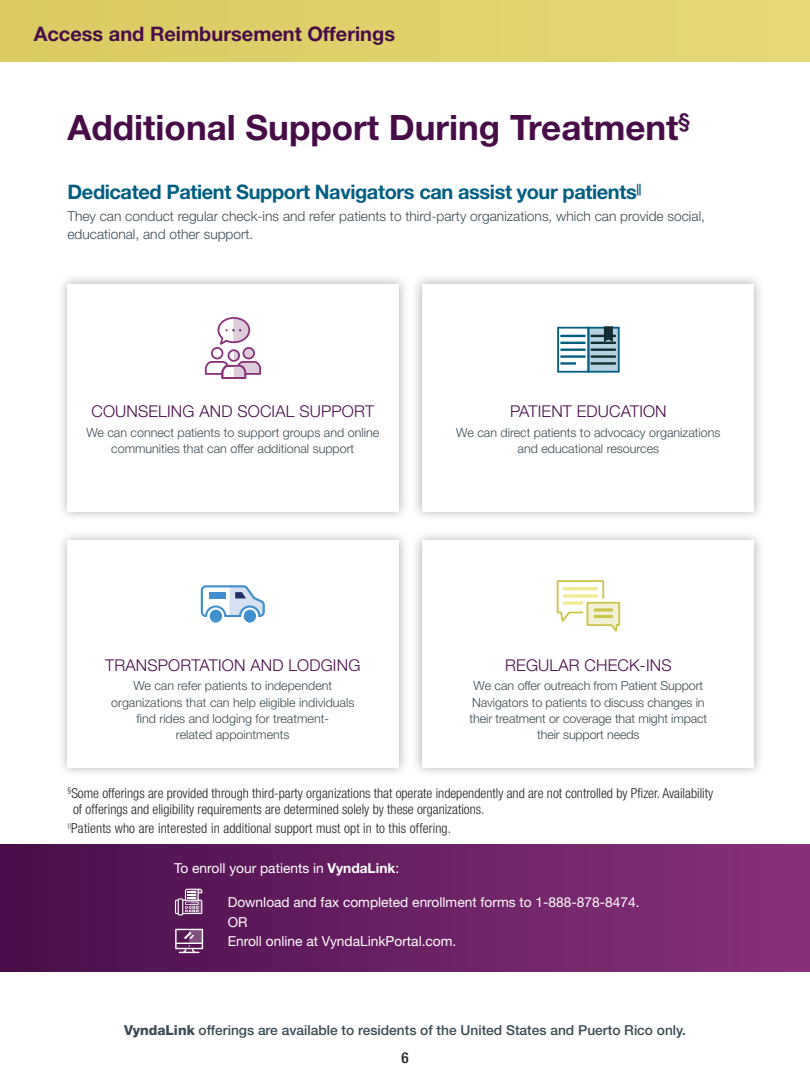
<style>
.page{position:relative;width:810px;height:1080px;background:#fff}
.page>*{position:absolute;margin:0;border:0;box-sizing:border-box;transform-origin:0 0}
.t1{font:700 35px "Helvetica Neue LT Pro";color:#480c49}
.Subhead{font:700 20px "Helvetica Neue LT Pro";letter-spacing:-.02em;color:#005e82}
.t2{font:700 20px "Helvetica Neue LT Pro";color:#480c49}
.Sub-Subhead{font:300 16.25px "Helvetica Neue LT Pro";letter-spacing:.01em;color:#480c49}
.t3{font:500 condensed 15px "Helvetica Neue LT Pro";color:#231f20}
.Reference_Footnote_C{font:300 condensed 13.75px/16.2px "Helvetica Neue LT Pro";color:#231f20}
.t4{font:13.75px/19.5px "Helvetica Neue LT Pro";color:#fff}
.Body_Copy{font:300 13.75px/17.5px "Helvetica Neue LT Pro";color:#3a4b54}
.t5{font:500 13.75px "Helvetica Neue LT Pro";color:#3a4b54}
.Body_Copy-2{font:300 12.5px/16.2px "Helvetica Neue LT Pro";color:#3a4b54;text-align:center}
.s1{font-weight:700}
.s2{font-weight:800}
</style>
<div class="page">
<div style="left:0;top:845px;width:810px;height:126px;background:linear-gradient(to right,#470f4b,#8a327a)"></div>
<div style="left:175px;top:929px;width:28px;height:20px;border:1px solid #fff"></div>
<svg style="left:176px;top:930px;width:26px;height:24px"></svg>
<svg style="left:175px;top:889px;width:27px;height:26px"></svg>
<div style="left:0;top:0;width:810px;height:62px;background:#dfd26b"></div>
<div style="left:57px;top:274px;width:353px;height:248px;background:#231f20;opacity:.35"></div>
<div style="left:68px;top:284px;width:331px;height:228px;background:#fff"></div>
<div style="left:57px;top:530px;width:353px;height:248px;background:#231f20;opacity:.35"></div>
<div style="left:68px;top:540px;width:331px;height:228px;background:#fff"></div>
<div style="left:412px;top:274px;width:352px;height:248px;background:#231f20;opacity:.35"></div>
<div style="left:422px;top:284px;width:332px;height:228px;background:#fff"></div>
<div style="left:412px;top:530px;width:352px;height:248px;background:#231f20;opacity:.35"></div>
<div style="left:422px;top:540px;width:332px;height:228px;background:#fff"></div>
<svg style="left:204px;top:317px;width:58px;height:62px"></svg>
<div style="left:210px;top:610px;width:12px;height:13px;background:#3f90cd;border-radius:50%"></div>
<div style="left:244px;top:610px;width:12px;height:13px;background:#3f90cd;border-radius:50%"></div>
<svg style="left:201px;top:585px;width:64px;height:32px"></svg>
<div style="left:209px;top:592px;width:17px;height:6px;background:#3f90cd"></div>
<div style="left:588px;top:328px;width:31px;height:44px;background:#b7d0e0"></div>
<div style="left:557px;top:327px;width:32px;height:46px;border:2px solid #005e82"></div>
<div style="left:588px;top:327px;width:32px;height:46px;border:2px solid #005e82"></div>
<svg style="left:604px;top:326px;width:9px;height:16px"></svg>
<hr style="left:560px;top:335px;width:26px;height:2px;background:#005e82">
<hr style="left:560px;top:342px;width:26px;height:2px;background:#005e82">
<hr style="left:560px;top:349px;width:26px;height:2px;background:#005e82">
<hr style="left:560px;top:355px;width:26px;height:3px;background:#005e82">
<hr style="left:560px;top:362px;width:16px;height:3px;background:#005e82">
<hr style="left:591px;top:335px;width:25px;height:2px;background:#122d33">
<hr style="left:591px;top:342px;width:25px;height:2px;background:#122d33">
<hr style="left:591px;top:349px;width:25px;height:2px;background:#122d33">
<hr style="left:591px;top:355px;width:25px;height:3px;background:#122d33">
<hr style="left:591px;top:362px;width:25px;height:3px;background:#122d33">
<svg style="left:556px;top:580px;width:65px;height:52px"></svg>
<hr style="left:563px;top:587px;width:35px;height:3px;background:#efe990">
<hr style="left:563px;top:594px;width:35px;height:3px;background:#efe990">
<hr style="left:563px;top:602px;width:20px;height:3px;background:#efe990">
<hr style="left:594px;top:608px;width:19px;height:3px;background:#ccc34b">
<hr style="left:594px;top:615px;width:19px;height:3px;background:#ccc34b">
<p class="t2" style="left:34px;top:21px;width:363px">Access and Reimbursement Offerings</p>
<p class="t1" style="left:68px;top:105px;width:624px">Additional Support During Treatment<sup>§</sup></p>
<p class="Subhead" style="left:68px;top:180px;width:575px">Dedicated Patient Support Navigators can assist your patients<sup>||</sup></p>
<p class="Body_Copy" style="left:68px;top:208px;width:639px">They can conduct regular check-ins and refer patients to third-party organizations, which can provide social, educational, and other support.</p>
<p class="Sub-Subhead" style="left:91px;top:401px;width:284px">COUNSELING AND SOCIAL SUPPORT</p>
<p class="Body_Copy-2" style="left:86px;top:424px;width:294px">We can connect patients to support groups and online communities that can offer additional support</p>
<p class="Sub-Subhead" style="left:510px;top:401px;width:158px">PATIENT EDUCATION</p>
<p class="Body_Copy-2" style="left:456px;top:424px;width:266px">We can direct patients to advocacy organizations and educational resources</p>
<p class="Sub-Subhead" style="left:105px;top:655px;width:257px">TRANSPORTATION AND LODGING</p>
<p class="Body_Copy-2" style="left:111px;top:678px;width:245px">We can refer patients to independent organizations that can help eligible individuals find rides and lodging for treatment-<br>related appointments</p>
<p class="Sub-Subhead" style="left:505px;top:655px;width:168px">REGULAR CHECK-INS</p>
<p class="Body_Copy-2" style="left:470px;top:678px;width:239px">We can offer outreach from Patient Support Navigators to patients to discuss changes in their treatment or coverage that might impact their support needs</p>
<p class="Reference_Footnote_C" style="left:73px;top:785px;width:642px;text-indent:-6px"><sup>§</sup>Some offerings are provided through third-party organizations that operate independently and are not controlled by Pfizer. Availability of offerings and eligibility requirements are determined solely by these organizations.</p>
<p class="Reference_Footnote_C" style="left:68px;top:820px;width:385px"><sup>||</sup>Patients who are interested in additional support must opt in to this offering.</p>
<p class="t4" style="left:174px;top:858px;width:227px">To enroll your patients in <span class="s1">VyndaLink</span>:</p>
<p class="t4" style="left:228px;top:893px;width:413px">Download and fax completed enrollment forms to 1-888-878-8474.<br>OR</p>
<p class="t4" style="left:228px;top:931px;width:230px">Enroll online at VyndaLinkPortal.com.</p>
<p class="t5" style="left:124px;top:1022px;width:563px"><span class="s2">VyndaLink</span> offerings are available to residents of the United States and Puerto Rico only.</p>
<p class="t3" style="left:401px;top:1049px;width:9px">6</p>
</div>
